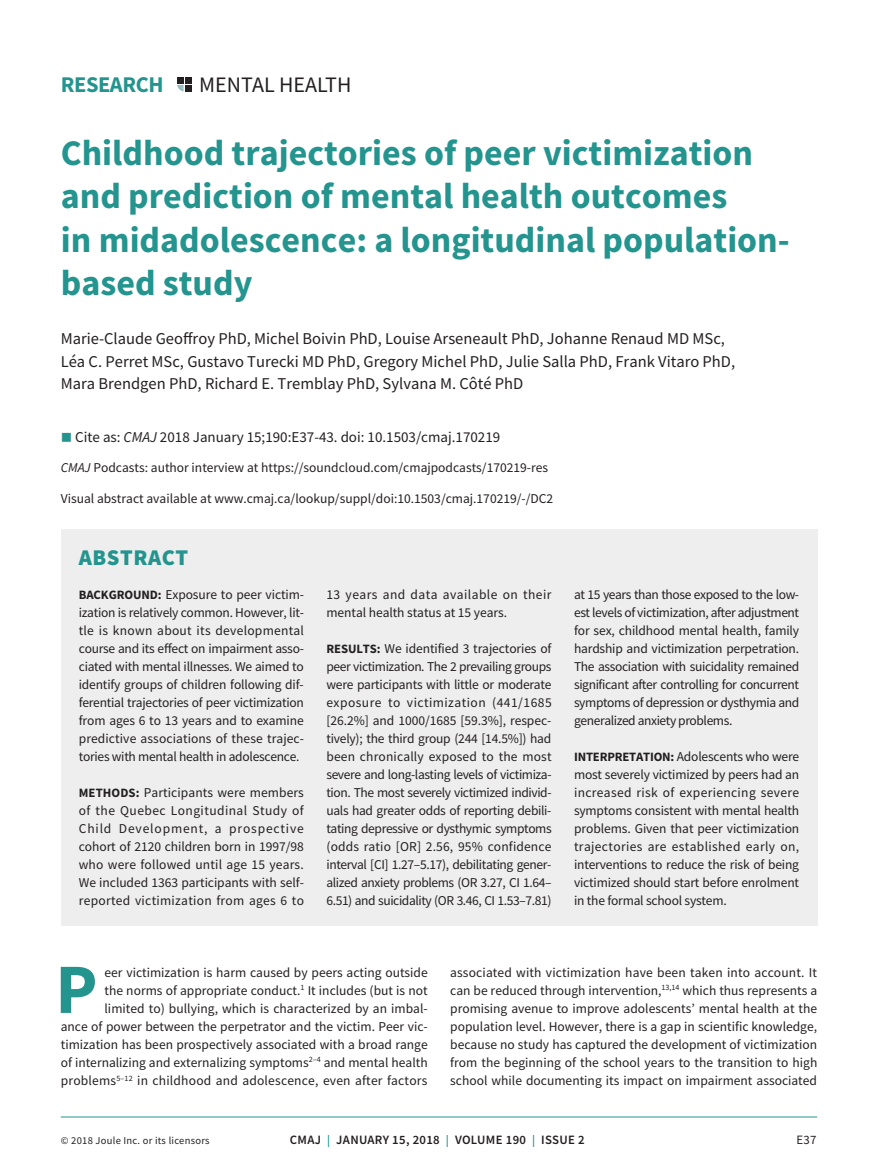
<style>
.page{position:relative;width:878px;height:1175px;background:#fff}
.page>*{position:absolute;margin:0;border:0;box-sizing:border-box;transform-origin:0 0}
.t1{font:700 70.65px "Source Sans Pro";color:#24948e}
.t2{font:700 36px/43.2px "Source Sans Pro";color:#24948e}
.t3{font:700 22.5px "Source Sans Pro";letter-spacing:-.02em;color:#24948e}
.t4{font:900 22.5px "Source Sans Pro";letter-spacing:.025em;color:#24948e}
.t5{font:22.05px "Source Sans Pro";color:#231f20}
.t6{font:16.5px/22.5px "Source Sans Pro";color:#231f20}
.t7{font:15px "Source Sans Pro";color:#231f20}
.t8{font:13.5px/18px "Source Sans Pro";color:#231f20;text-align:justify}
.t9{font:13.5px/18px "Source Sans Pro";letter-spacing:.03em;color:#231f20}
.t10{font:600 12.75px "Source Sans Pro";letter-spacing:.025em;color:#231f20}
.t11{font:12.75px "Source Sans Pro";color:#231f20}
.t12{font:10.5px "Source Sans Pro";letter-spacing:.025em;color:#231f20}
.s1{color:#24948e}
.s2{font-style:italic}
.s3{font-weight:700;font-size:12.75px}
.s4{font-size:12px;color:#24948e}
</style>
<div class="page">
<hr style="left:61px;top:1116px;width:756px;height:1px;background:#24948e">
<div style="left:61px;top:530px;width:756px;height:396px;background:#eeeeef"></div>
<svg style="left:177px;top:77px;width:6px;height:14px"></svg>
<div style="left:185px;top:77px;width:7px;height:6px;background:#231f20"></div>
<div style="left:185px;top:85px;width:7px;height:6px;background:#231f20"></div>
<h3 class="t3" style="left:61px;top:69px;width:104px">RESEARCH</h3>
<h3 class="t5" style="left:199px;top:70px;width:154px">MENTAL HEALTH</h3>
<h2 class="t2" style="left:61px;top:131px;width:730px">Childhood trajectories of peer victimization and prediction of mental health outcomes<br>in midadolescence: a longitudinal population&shy;based study</h2>
<p class="t6" style="left:61px;top:327px;width:676px">Marie-Claude Geoffroy PhD, Michel Boivin PhD, Louise Arseneault PhD, Johanne Renaud MD MSc,<br>Léa C. Perret MSc, Gustavo Turecki MD PhD, Gregory Michel PhD, Julie Salla PhD, Frank Vitaro PhD,<br>Mara Brendgen PhD, Richard E. Tremblay PhD, Sylvana M. Côté PhD</p>
<p class="t7" style="left:61px;top:427px;width:441px"><span class="s1">■</span> Cite as: <span class="s2">CMAJ</span> 2018 January 15;190:E37-43. doi: 10.1503/cmaj.170219</p>
<p class="t8" style="left:61px;top:458px;width:489px"><span class="s2">CMAJ</span> Podcasts: author interview at https://soundcloud.com/cmajpodcasts/170219-res</p>
<p class="t8" style="left:61px;top:490px;width:494px">Visual abstract available at www.cmaj.ca/lookup/suppl/doi:10.1503/cmaj.170219/-/DC2</p>
<h3 class="t4" style="left:79px;top:541px;width:111px">ABSTRACT</h3>
<p class="t8" style="left:79px;top:585px;width:227px"><span class="s3">BACKGROUND:</span> Exposure to peer victim&shy;ization is relatively common. However, lit&shy;tle is known about its developmental course and its effect on impairment asso&shy;ciated with mental illnesses. We aimed to identify groups of children following dif&shy;ferential trajectories of peer victimization from ages 6 to 13 years and to examine predictive associations of these trajec&shy;tories with mental health in adolescence.</p>
<p class="t8" style="left:79px;top:783px;width:227px"><span class="s3">METHODS:</span> Participants were members of the Quebec Longitudinal Study of Child Development, a prospective cohort of 2120 children born in 1997/98 who were followed until age 15 years.<br>We included 1363 participants with self&shy;reported victimization from ages 6 to</p>
<p class="t9" style="left:326px;top:585px;width:226px">13 years and data available on their mental health status at 15 years.</p>
<p class="t8" style="left:326px;top:639px;width:227px"><span class="s3">RESULTS:</span> We identified 3 trajectories of peer victimization. The 2 prevailing groups were participants with little or moderate exposure to victimization (441/1685 [26.2%] and 1000/1685 [59.3%], respec&shy;tively); the third group (244 [14.5%]) had been chronically exposed to the most severe and long-lasting levels of victimiza&shy;tion. The most severely victimized individ&shy;uals had greater odds of reporting debili&shy;tating depressive or dysthymic symptoms (odds ratio [OR] 2.56, 95% confidence interval [CI] 1.27–5.17), debilitating gener&shy;alized anxiety problems (OR 3.27, CI 1.64– 6.51) and suicidality (OR 3.46, CI 1.53–7.81)</p>
<p class="t8" style="left:574px;top:585px;width:227px">at 15 years than those exposed to the low&shy;est levels of victimization, after adjustment for sex, childhood mental health, family hardship and victimization perpetration.<br>The association with suicidality remained significant after controlling for concurrent symptoms of depression or dysthymia and generalized anxiety problems.</p>
<p class="t8" style="left:574px;top:747px;width:227px"><span class="s3">INTERPRETATION:</span> Adolescents who were most severely victimized by peers had an increased risk of experiencing severe symptoms consistent with mental health problems. Given that peer victimization trajectories are established early on, interventions to reduce the risk of being victimized should start before enrolment in the formal school system.</p>
<h1 class="t1" style="left:55px;top:941px;width:44px">P</h1>
<p class="t8" style="left:61px;top:963px;width:368px;text-align:right">eer victimization is harm caused by peers acting outside<br>the norms of appropriate conduct.<sup>1</sup> It includes (but is not<br>limited to) bullying, which is characterized by an imbal-<br>ance of power between the perpetrator and the victim. Peer vic&shy;timization has been prospectively associated with a broad range of internalizing and externalizing symptoms<sup>2–4</sup> and mental health problems<sup>5–12</sup> in childhood and adolescence, even after factors</p>
<p class="t8" style="left:450px;top:963px;width:368px">associated with victimization have been taken into account. It can be reduced through intervention,<sup>13,14</sup> which thus represents a promising avenue to improve adolescents’ mental health at the population level. However, there is a gap in scientific knowledge, because no study has captured the development of victimization from the beginning of the school years to the transition to high school while documenting its impact on impairment associated</p>
<p class="t12" style="left:61px;top:1134px;width:150px">© 2018 Joule Inc. or its licensors</p>
<p class="t10" style="left:290px;top:1131px;width:296px">CMAJ <span class="s4">|</span> JANUARY 15, 2018 <span class="s4">|</span> VOLUME 190 <span class="s4">|</span> ISSUE 2</p>
<p class="t11" style="left:796px;top:1132px;width:22px">E37</p>
</div>
